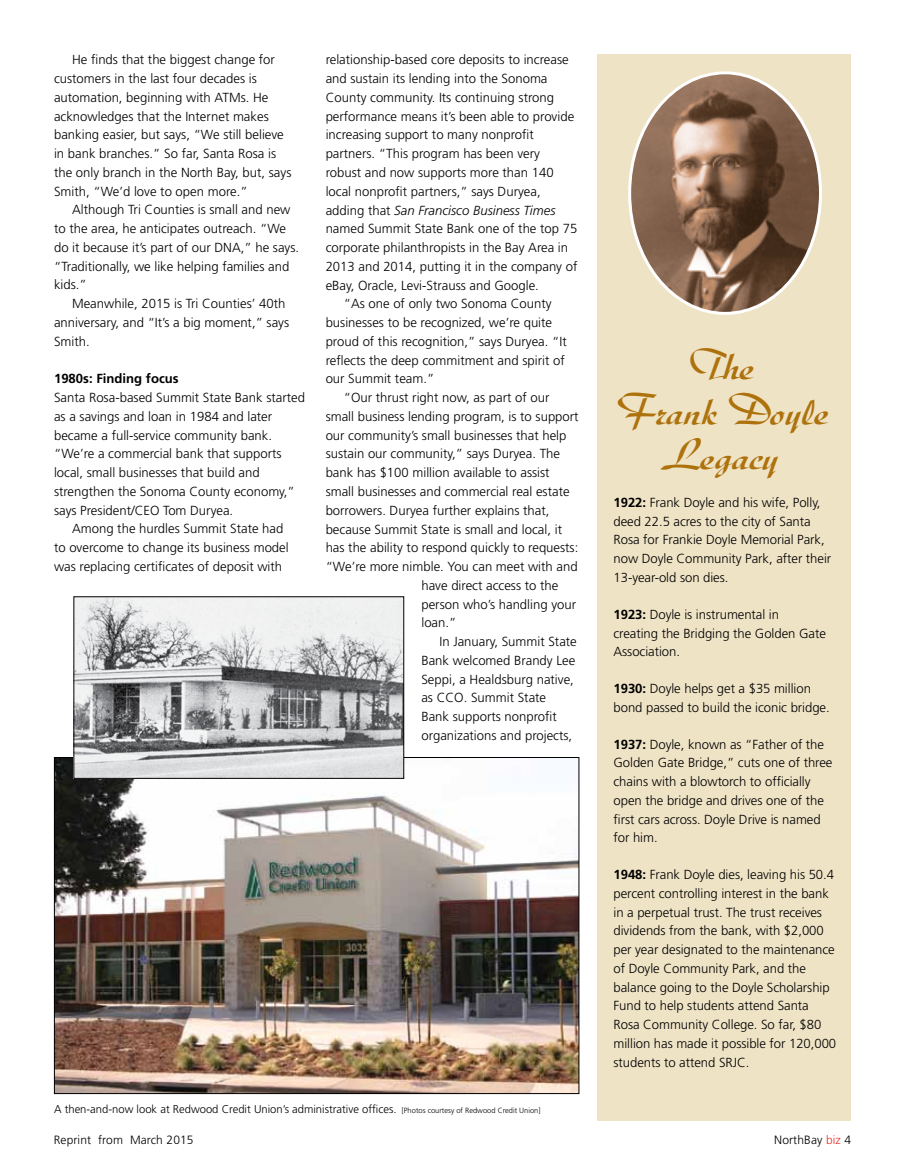
<style>
.page{position:relative;width:905px;height:1175px;background:#fff}
.page>*{position:absolute;margin:0;border:0;box-sizing:border-box;transform-origin:0 0}
.t1{font:500 45px/45px "Diskus D";letter-spacing:-.005em;color:#ae720c;text-align:center}
.t2{font:300 13.2px/18.8px "Frutiger";color:#000}
.t3{font:italic 300 13.2px "Frutiger";color:#000}
.t4{font:700 13.2px "Frutiger";color:#000}
.t5{font:300 12px "Frutiger";letter-spacing:.01em;color:#000}
.t6{font:300 11.25px "Frutiger";color:#000}
.s1{font-style:normal}
.s2{font-weight:700}
.s3{font-size:7.5px}
.s4{color:#e62f27}
</style>
<div class="page">
<div style="left:597px;top:54px;width:253px;height:1066px;background:#efe3c6"></div>
<img style="left:629px;top:75px;width:191px;height:237px">
<img style="left:56px;top:759px;width:521px;height:333px">
<img style="left:75px;top:598px;width:327px;height:178px">
<p class="t2" style="left:54px;top:50px;width:239px;text-indent:18px">He finds that the biggest change for customers in the last four decades is automation, beginning with ATMs. He acknowledges that the Internet makes banking easier, but says, “We still believe in bank branches.” So far, Santa Rosa is the only branch in the North Bay, but, says Smith, “We’d love to open more.”</p>
<p class="t2" style="left:54px;top:200px;width:247px;text-indent:18px">Although Tri Counties is small and new to the area, he anticipates outreach. “We do it because it’s part of our DNA,” he says. “Traditionally, we like helping families and kids.”</p>
<p class="t2" style="left:54px;top:294px;width:237px;text-indent:18px">Meanwhile, 2015 is Tri Counties’ 40th anniversary, and “It’s a big moment,” says<br>Smith.</p>
<p class="t4" style="left:54px;top:371px;width:126px">1980s: Finding focus</p>
<p class="t2" style="left:54px;top:388px;width:252px">Santa Rosa-based Summit State Bank started</p>
<p class="t2" style="left:54px;top:407px;width:220px">as a savings and loan in 1984 and later</p>
<p class="t2" style="left:54px;top:425px;width:220px">became a full-service community bank.</p>
<p class="t2" style="left:54px;top:444px;width:229px">“We’re a commercial bank that supports</p>
<p class="t2" style="left:54px;top:463px;width:207px">local, small businesses that build and</p>
<p class="t2" style="left:54px;top:482px;width:242px">strengthen the Sonoma County economy,”</p>
<p class="t2" style="left:54px;top:500px;width:181px">says President/CEO Tom Duryea.</p>
<p class="t2" style="left:72px;top:519px;width:213px">Among the hurdles Summit State had</p>
<p class="t2" style="left:54px;top:538px;width:236px">to overcome to change its business model</p>
<p class="t2" style="left:54px;top:557px;width:230px">was replacing certificates of deposit with</p>
<p class="t2" style="left:325px;top:50px;width:244px">relationship-based core deposits to increase</p>
<p class="t2" style="left:325px;top:69px;width:223px">and sustain its lending into the Sonoma</p>
<p class="t2" style="left:325px;top:88px;width:230px">County community. Its continuing strong</p>
<p class="t2" style="left:325px;top:107px;width:250px">performance means it’s been able to provide</p>
<p class="t2" style="left:325px;top:125px;width:210px">increasing support to many nonprofit</p>
<p class="t2" style="left:325px;top:144px;width:216px">partners. “This program has been very</p>
<p class="t2" style="left:325px;top:163px;width:229px">robust and now supports more than 140</p>
<p class="t2" style="left:325px;top:182px;width:216px">local nonprofit partners,” says Duryea,</p>
<p class="t3" style="left:325px;top:202px;width:231px"><span class="s1">adding that</span> San Francisco Business Times</p>
<p class="t2" style="left:325px;top:219px;width:253px">named Summit State Bank one of the top 75</p>
<p class="t2" style="left:325px;top:238px;width:244px">corporate philanthropists in the Bay Area in</p>
<p class="t2" style="left:325px;top:257px;width:253px">2013 and 2014, putting it in the company of</p>
<p class="t2" style="left:325px;top:276px;width:215px">eBay, Oracle, Levi-Strauss and Google.</p>
<p class="t2" style="left:344px;top:294px;width:209px">“As one of only two Sonoma County</p>
<p class="t2" style="left:325px;top:313px;width:228px">businesses to be recognized, we’re quite</p>
<p class="t2" style="left:325px;top:332px;width:242px">proud of this recognition,” says Duryea. “It</p>
<p class="t2" style="left:325px;top:351px;width:240px">reflects the deep commitment and spirit of</p>
<p class="t2" style="left:325px;top:369px;width:110px">our Summit team.”</p>
<p class="t2" style="left:344px;top:388px;width:207px">“Our thrust right now, as part of our</p>
<p class="t2" style="left:325px;top:407px;width:254px">small business lending program, is to support</p>
<p class="t2" style="left:325px;top:426px;width:242px">our community’s small businesses that help</p>
<p class="t2" style="left:325px;top:444px;width:236px">sustain our community,” says Duryea. The</p>
<p class="t2" style="left:325px;top:463px;width:225px">bank has $100 million available to assist</p>
<p class="t2" style="left:325px;top:482px;width:245px">small businesses and commercial real estate</p>
<p class="t2" style="left:325px;top:501px;width:225px">borrowers. Duryea further explains that,</p>
<p class="t2" style="left:325px;top:519px;width:238px">because Summit State is small and local, it</p>
<p class="t2" style="left:325px;top:538px;width:254px">has the ability to respond quickly to requests:</p>
<p class="t2" style="left:325px;top:557px;width:253px">“We’re more nimble. You can meet with and</p>
<p class="t2" style="left:421px;top:576px;width:138px">have direct access to the</p>
<p class="t2" style="left:421px;top:594px;width:156px">person who’s handling your</p>
<p class="t2" style="left:421px;top:613px;width:37px">loan.”</p>
<p class="t2" style="left:439px;top:632px;width:139px">In January, Summit State</p>
<p class="t2" style="left:421px;top:651px;width:155px">Bank welcomed Brandy Lee</p>
<p class="t2" style="left:421px;top:669px;width:154px">Seppi, a Healdsburg native,</p>
<p class="t2" style="left:421px;top:688px;width:126px">as CCO. Summit State</p>
<p class="t2" style="left:421px;top:707px;width:137px">Bank supports nonprofit</p>
<p class="t2" style="left:421px;top:726px;width:152px">organizations and projects,</p>
<h1 class="t1" style="left:610px;top:344px;width:219px">The<br>Frank Doyle<br>Legacy</h1>
<p class="t2" style="left:613px;top:493px;width:219px"><span class="s2">1922:</span> Frank Doyle and his wife, Polly, deed 22.5 acres to the city of Santa Rosa for Frankie Doyle Memorial Park, now Doyle Community Park, after their 13-year-old son dies.</p>
<p class="t2" style="left:613px;top:605px;width:214px"><span class="s2">1923:</span> Doyle is instrumental in creating the Bridging the Golden Gate<br>Association.</p>
<p class="t2" style="left:613px;top:679px;width:218px"><span class="s2">1930:</span> Doyle helps get a $35 million bond passed to build the iconic bridge.</p>
<p class="t2" style="left:613px;top:734px;width:220px"><span class="s2">1937:</span> Doyle, known as “Father of the<br>Golden Gate Bridge,” cuts one of three chains with a blowtorch to officially open the bridge and drives one of the first cars across. Doyle Drive is named for him.</p>
<p class="t2" style="left:613px;top:865px;width:224px"><span class="s2">1948:</span> Frank Doyle dies, leaving his 50.4 percent controlling interest in the bank in a perpetual trust. The trust receives dividends from the bank, with $2,000 per year designated to the maintenance of Doyle Community Park, and the balance going to the Doyle Scholarship Fund to help students attend Santa Rosa Community College. So far, $80 million has made it possible for 120,000 students to attend SRJC.</p>
<p class="t6" style="left:54px;top:1102px;width:488px">A then-and-now look at Redwood Credit Union’s administrative offices. <span class="s3">[Photos courtesy of Redwood Credit Union]</span></p>
<p class="t5" style="left:54px;top:1132px;width:141px">Reprint from March 2015</p>
<p class="t5" style="left:774px;top:1132px;width:78px">NorthBay <span class="s4">biz</span> 4</p>
</div>
